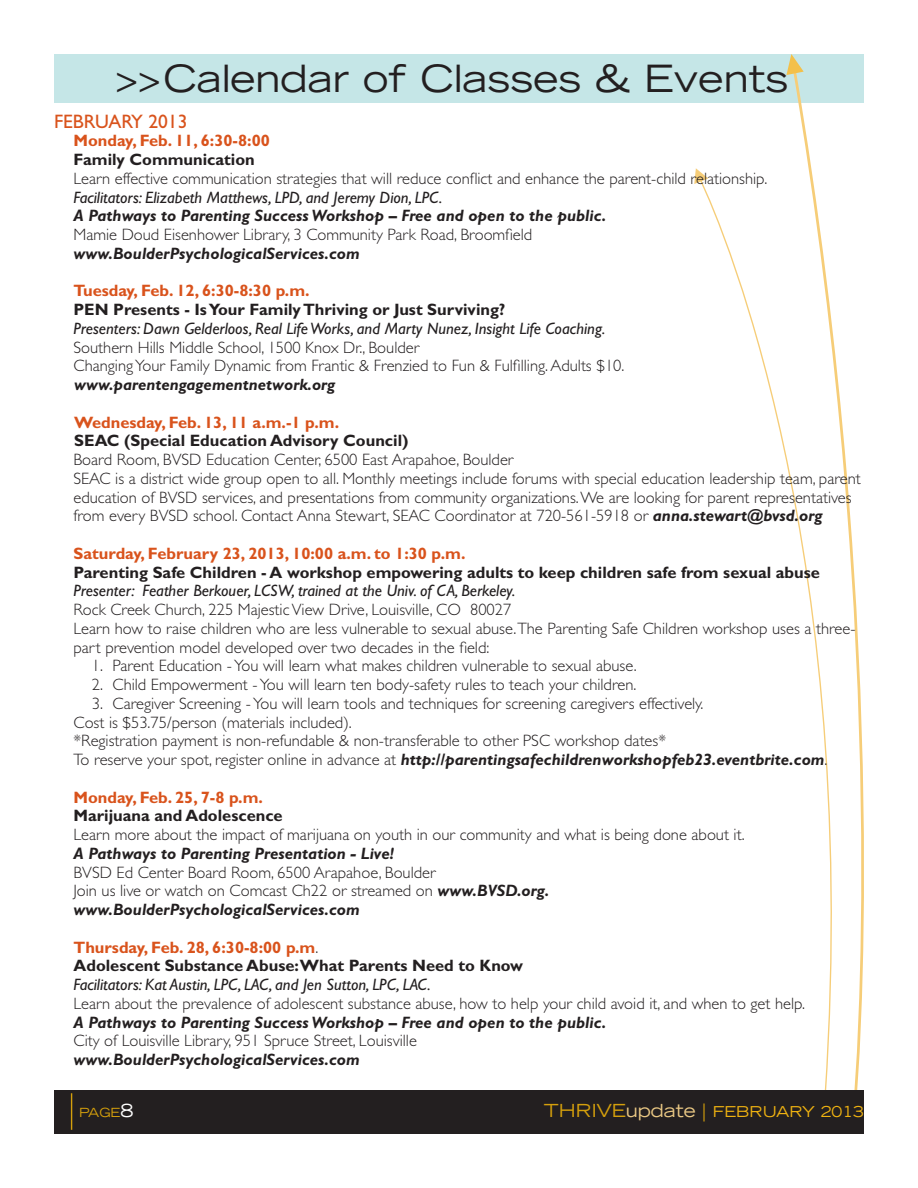
<style>
.page{position:relative;width:918px;height:1188px;background:#fff}
.page>*{position:absolute;margin:0;border:0;box-sizing:border-box;transform-origin:0 0}
.t1{font:expanded 37.65px "Trade Gothic LT Std";color:#231f20}
.t2{font:19.5px "Gill Sans Std";color:#d9531c}
.t3{font:300 16.5px/18.8px "Gill Sans Std";color:#231f20}
.t4{font:700 16.5px/18.8px "Gill Sans Std";color:#231f20}
.t5{font:italic 16.5px "Gill Sans Std";color:#231f20}
.t6{font:italic 700 16.5px "Gill Sans Std";color:#231f20}
.t7{font:700 16.5px "Gill Sans Std";color:#d9531c}
.t8{font:italic 700 16.35px "Gill Sans Std";color:#231f20}
.t9{font:expanded 15px "Trade Gothic LT Std";color:#efb211}
.t10{font:expanded 12.6px "Trade Gothic LT Std";color:#d49f0c}
.s1{font-weight:400;font-style:italic}
.s2{font-weight:700;font-style:italic}
.s3{color:#d9531c}
.s4{font-weight:300;color:#231f20}
.s5{font-size:18px;color:#fff}
.s6{font-size:18px;color:#d49f0c}
.s7{font-size:18px;color:#eac884}
</style>
<div class="page">
<div style="left:54px;top:54px;width:810px;height:49px;background:#c5e6e7"></div>
<svg style="left:701px;top:176px;width:163px;height:914px"></svg>
<svg style="left:694px;top:168px;width:14px;height:16px"></svg>
<svg style="left:786px;top:54px;width:18px;height:21px"></svg>
<div style="left:54px;top:1090px;width:810px;height:44px;background:#231f20"></div>
<hr style="left:71px;top:1093px;width:1px;height:37px;background:#d49f0c">
<p class="t1" style="left:116px;top:54px;width:675px">&gt;&gt;Calendar of Classes &amp; Events</p>
<p class="t2" style="left:54px;top:110px;width:135px">FEBRUARY 2013</p>
<p class="t7" style="left:74px;top:131px;width:198px">Monday, Feb. 11, 6:30-8:00</p>
<p class="t4" style="left:74px;top:150px;width:183px">Family Communication</p>
<p class="t3" style="left:74px;top:169px;width:695px">Learn effective communication strategies that will reduce conflict and enhance the parent-child relationship.<br><span class="s1">Facilitators: Elizabeth Matthews, LPD, and Jeremy Dion, LPC.</span></p>
<p class="t6" style="left:74px;top:206px;width:534px">A Pathways to Parenting Success Workshop – Free and open to the public.</p>
<p class="t3" style="left:74px;top:225px;width:460px">Mamie Doud Eisenhower Library, 3 Community Park Road, Broomfield <span class="s2">www.BoulderPsychologicalServices.com</span></p>
<p class="t7" style="left:74px;top:281px;width:238px">Tuesday, Feb. 12, 6:30-8:30 p.m.</p>
<p class="t4" style="left:74px;top:300px;width:433px">PEN Presents - Is Your Family Thriving or Just Surviving?</p>
<p class="t5" style="left:74px;top:319px;width:533px">Presenters: Dawn Gelderloos, Real Life Works, and Marty Nunez, Insight Life Coaching.</p>
<p class="t3" style="left:74px;top:338px;width:347px">Southern Hills Middle School, 1500 Knox Dr., Boulder</p>
<p class="t3" style="left:74px;top:357px;width:552px">Changing Your Family Dynamic from Frantic &amp; Frenzied to Fun &amp; Fulfilling. Adults $10.</p>
<p class="t8" style="left:74px;top:375px;width:262px">www.parentengagementnetwork.org</p>
<p class="t4" style="left:74px;top:413px;width:336px"><span class="s3">Wednesday, Feb. 13, 11 a.m.-1 p.m.<br></span>SEAC (Special Education Advisory Council)</p>
<p class="t3" style="left:74px;top:450px;width:441px">Board Room, BVSD Education Center, 6500 East Arapahoe, Boulder</p>
<p class="t3" style="left:74px;top:469px;width:789px">SEAC is a district wide group open to all. Monthly meetings include forums with special education leadership team, parent education of BVSD services, and presentations from community organizations. We are looking for parent representatives from every BVSD school. Contact Anna Stewart, SEAC Coordinator at 720-561-5918 or <span class="s2">anna.stewart@bvsd.org</span></p>
<p class="t7" style="left:74px;top:544px;width:394px">Saturday, February 23, 2013, 10:00 a.m. to 1:30 p.m.</p>
<p class="t4" style="left:74px;top:563px;width:748px">Parenting Safe Children - A workshop empowering adults to keep children safe from sexual abuse</p>
<p class="t5" style="left:74px;top:581px;width:444px">Presenter: Feather Berkouer, LCSW, trained at the Univ. of CA, Berkeley.</p>
<p class="t3" style="left:74px;top:600px;width:439px">Rock Creek Church, 225 Majestic View Drive, Louisville, CO 80027</p>
<p class="t3" style="left:74px;top:619px;width:784px">Learn how to raise children who are less vulnerable to sexual abuse.The Parenting Safe Children workshop uses a three&shy;part prevention model developed over two decades in the field:</p>
<p class="t3" style="left:92px;top:657px;width:546px">1. Parent Education - You will learn what makes children vulnerable to sexual abuse.</p>
<p class="t3" style="left:92px;top:675px;width:546px">2. Child Empowerment - You will learn ten body-safety rules to teach your children.</p>
<p class="t3" style="left:92px;top:694px;width:613px">3. Caregiver Screening - You will learn tools and techniques for screening caregivers effectively.</p>
<p class="t3" style="left:74px;top:713px;width:755px">Cost is $53.75/person (materials included).<br>*Registration payment is non-refundable &amp; non-transferable to other PSC workshop dates*<br>To reserve your spot, register online in advance at <span class="s2">http://parentingsafechildrenworkshopfeb23.eventbrite.com</span>.</p>
<p class="t7" style="left:73px;top:787px;width:191px">Monday, Feb. 25, 7-8 p.m.</p>
<p class="t4" style="left:73px;top:806px;width:211px">Marijuana and Adolescence</p>
<p class="t3" style="left:73px;top:825px;width:673px">Learn more about the impact of marijuana on youth in our community and what is being done about it.</p>
<p class="t6" style="left:73px;top:844px;width:322px">A Pathways to Parenting Presentation - Live!</p>
<p class="t3" style="left:73px;top:863px;width:364px">BVSD Ed Center Board Room, 6500 Arapahoe, Boulder</p>
<p class="t3" style="left:73px;top:882px;width:477px">Join us live or watch on Comcast Ch22 or streamed on <span class="s2">www.BVSD.org.</span></p>
<p class="t6" style="left:74px;top:900px;width:288px">www.BoulderPsychologicalServices.com</p>
<p class="t7" style="left:74px;top:937px;width:246px">Thursday, Feb. 28, 6:30-8:00 p.m<span class="s4">.</span></p>
<p class="t4" style="left:74px;top:956px;width:451px">Adolescent Substance Abuse:What Parents Need to Know</p>
<p class="t5" style="left:74px;top:975px;width:359px">Facilitators: Kat Austin, LPC, LAC, and Jen Sutton, LPC, LAC.</p>
<p class="t3" style="left:74px;top:994px;width:733px">Learn about the prevalence of adolescent substance abuse, how to help your child avoid it, and when to get help.<br><span class="s2">A Pathways to Parenting Success Workshop – Free and open to the public.</span></p>
<p class="t3" style="left:74px;top:1032px;width:345px">City of Louisville Library, 951 Spruce Street, Louisville</p>
<p class="t6" style="left:74px;top:1050px;width:288px">www.BoulderPsychologicalServices.com</p>
<p class="t10" style="left:79px;top:1105px;width:56px">page<span class="s5">8</span></p>
<p class="t9" style="left:544px;top:1102px;width:322px"><span class="s6">THRIVE</span><span class="s7">update</span> <span class="s6">|</span> FEBRUARY 2013</p>
</div>
